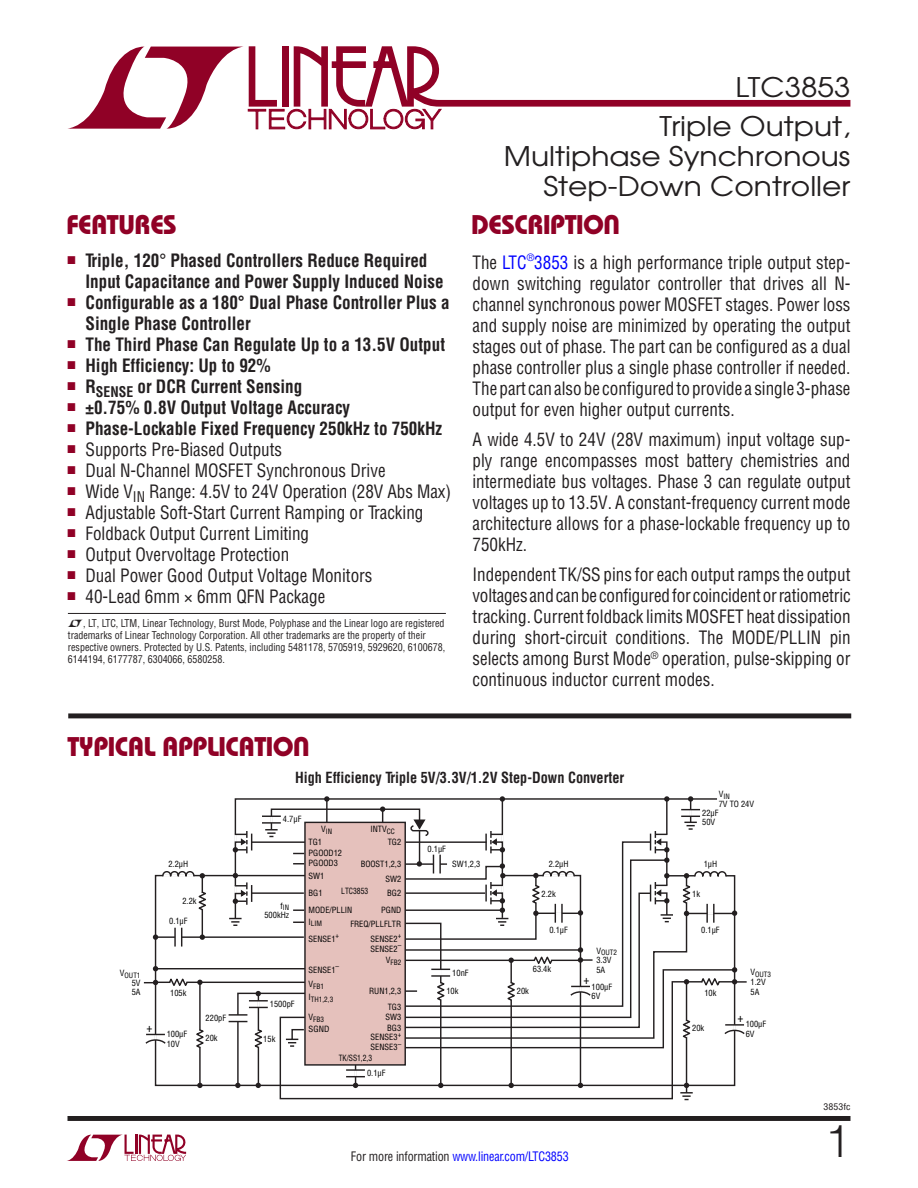
<style>
.page{position:relative;width:918px;height:1188px;background:#fff}
.page>*{position:absolute;margin:0;border:0;box-sizing:border-box;transform-origin:0 0}
.t1{font:300 45px "Helvetica";color:#231f20}
.t2{font:27px/30px "Avant Garde";color:#231f20;text-align:right;scale:1.1 1}
.t3{font:27px "Linear Bauhaus";letter-spacing:-.02em;color:#900126}
.t4{font:18px/21px "Linear Helv Cond";color:#231f20;text-align:justify;scale:.95 1}
.t5{font:700 18px/21px "Linear Helv Cond";color:#231f20;scale:.95 1}
.t6{font:700 15px "Linear Helv Cond";color:#231f20;scale:.95 1}
.t7{font:12.75px "Linear Helv Cond";letter-spacing:-.015em;color:#00f;scale:.95 1}
.t8{font:12px "Linear Helv Cond";color:#000}
.t9{font:10.5px/12px "Linear Helv Cond";color:#231f20;scale:.95 1}
.t10{font:9px "Linear Helv Cond";color:#231f20;scale:1.1 1}
.t11{font:8.4px/9.6px "Linear Helv Cond";color:#000}
.t12{font:8.4px "Linear Helv Cond";color:#000;scale:.9 1}
.t13{font:8.4px "Linear Helv Cond";color:#000;scale:.91 1}
.t14{font:8.4px "Linear Helv Cond";color:#000;scale:1.04 1}
.t15{font:7.2px "Linear Helv Cond";color:#000}
.s1{font-weight:400}
.s2{color:#00f}
.s3{color:#231f20}
</style>
<div class="page">
<svg style="left:67px;top:1135px;width:119px;height:26px"></svg>
<div style="left:68px;top:1116px;width:782px;height:5px;background:#231f20"></div>
<svg style="left:68px;top:46px;width:782px;height:84px"></svg>
<div style="left:68px;top:713px;width:783px;height:5px;background:#231f20"></div>
<hr style="left:68px;top:613px;width:378px;height:1px;background:#231f20">
<svg style="left:154px;top:874px;width:75px;height:213px"></svg>
<hr style="left:156px;top:936px;width:148px;height:2px;background:#231f20">
<hr style="left:202px;top:876px;width:1px;height:61px;background:#231f20">
<hr style="left:157px;top:968px;width:148px;height:1px;background:#231f20">
<hr style="left:157px;top:982px;width:148px;height:1px;background:#231f20">
<hr style="left:199px;top:982px;width:2px;height:103px;background:#231f20">
<svg style="left:193px;top:1028px;width:13px;height:21px"></svg>
<svg style="left:196px;top:890px;width:13px;height:22px"></svg>
<svg style="left:200px;top:934px;width:5px;height:6px"></svg>
<svg style="left:153px;top:934px;width:5px;height:6px"></svg>
<svg style="left:153px;top:966px;width:5px;height:5px"></svg>
<svg style="left:144px;top:980px;width:14px;height:5px"></svg>
<svg style="left:197px;top:980px;width:6px;height:5px"></svg>
<svg style="left:197px;top:1083px;width:6px;height:5px"></svg>
<svg style="left:174px;top:928px;width:8px;height:19px"></svg>
<svg style="left:145px;top:1034px;width:22px;height:11px"></svg>
<svg style="left:168px;top:976px;width:21px;height:13px"></svg>
<svg style="left:161px;top:871px;width:44px;height:7px"></svg>
<svg style="left:229px;top:796px;width:518px;height:304px"></svg>
<h2 class="t2" style="left:736px;top:72px;width:106px">LTC3853</h2>
<h2 class="t2" style="left:504px;top:111px;width:317px">Triple Output,<br>Multiphase Synchronous<br>Step-Down Controller</h2>
<h2 class="t3" style="left:67px;top:208px;width:112px">FEATURES</h2>
<h2 class="t3" style="left:471px;top:208px;width:151px">DESCRIPTION</h2>
<p class="t5" style="left:85px;top:250px;width:379px;text-indent:-18px"><sup>■</sup> Triple, 120<span class="s1">°</span> Phased Controllers Reduce Required<br>Input Capacitance and Power Supply Induced Noise</p>
<p class="t5" style="left:85px;top:292px;width:385px;text-indent:-18px"><sup>■</sup> Configurable as a 180° Dual Phase Controller Plus a<br>Single Phase Controller</p>
<p class="t5" style="left:68px;top:334px;width:399px"><sup>■</sup> The Third Phase Can Regulate Up to a 13.5V Output</p>
<p class="t5" style="left:68px;top:355px;width:215px"><sup>■</sup> High Efficiency: Up to 92%</p>
<p class="t5" style="left:68px;top:376px;width:249px"><sup>■</sup> R<sub>SENSE</sub> or DCR Current Sensing</p>
<p class="t5" style="left:68px;top:397px;width:299px"><sup>■</sup> ±0.75% 0.8V Output Voltage Accuracy</p>
<p class="t5" style="left:68px;top:418px;width:396px"><sup>■</sup> Phase-Lockable Fixed Frequency 250kHz to 750kHz</p>
<p class="t4" style="left:67px;top:439px;width:227px"><sup>■</sup> Supports Pre-Biased Outputs</p>
<p class="t4" style="left:67px;top:460px;width:336px"><sup>■</sup> Dual N-Channel MOSFET Synchronous Drive</p>
<p class="t4" style="left:67px;top:481px;width:405px"><sup>■</sup> Wide V<sub>IN</sub> Range: 4.5V to 24V Operation (28V Abs Max)</p>
<p class="t4" style="left:67px;top:502px;width:376px"><sup>■</sup> Adjustable Soft-Start Current Ramping or Tracking</p>
<p class="t4" style="left:67px;top:523px;width:256px"><sup>■</sup> Foldback Output Current Limiting</p>
<p class="t4" style="left:67px;top:544px;width:235px"><sup>■</sup> Output Overvoltage Protection</p>
<p class="t4" style="left:67px;top:565px;width:323px"><sup>■</sup> Dual Power Good Output Voltage Monitors</p>
<p class="t4" style="left:67px;top:586px;width:273px"><sup>■</sup> 40-Lead 6mm × 6mm QFN Package</p>
<p class="t9" style="left:68px;top:617px;width:399px;text-indent:15px">, LT, LTC, LTM, Linear Technology, Burst Mode, Polyphase and the Linear logo are registered trademarks of Linear Technology Corporation. All other trademarks are the property of their respective owners. Protected by U.S. Patents, including 5481178, 5705919, 5929620, 6100678, 6144194, 6177787, 6304066, 6580258.</p>
<h2 class="t3" style="left:68px;top:730px;width:244px">TYPICAL APPLICATION</h2>
<p class="t4" style="left:472px;top:251px;width:400px">The <span class="s2">LTC</span><sup>®</sup><span class="s2">3853</span> is a high performance triple output step&shy;down switching regulator controller that drives all N&shy;channel synchronous power MOSFET stages. Power loss and supply noise are minimized by operating the output stages out of phase. The part can be configured as a dual phase controller plus a single phase controller if needed.<br>The part can also be configured to provide a single 3-phase output for even higher output currents.</p>
<p class="t4" style="left:472px;top:428px;width:399px">A wide 4.5V to 24V (28V maximum) input voltage sup&shy;ply range encompasses most battery chemistries and intermediate bus voltages. Phase 3 can regulate output voltages up to 13.5V. A constant-frequency current mode architecture allows for a phase-lockable frequency up to 750kHz.</p>
<p class="t4" style="left:472px;top:563px;width:400px">Independent TK/SS pins for each output ramps the output voltagesandcanbeconfiguredforcoincidentorratiometric tracking. Current foldback limitsMOSFET heat dissipation during short-circuit conditions. The MODE/PLLIN pin selects among Burst Mode<sup>®</sup> operation, pulse-skipping or continuous inductor current modes.</p>
<p class="t15" style="left:120px;top:971px;width:22px"><sup>V</sup>OUT1</p>
<p class="t11" style="left:132px;top:978px;width:10px">5V<br>5A</p>
<p class="t8" style="left:147px;top:1020px;width:7px">+</p>
<p class="t6" style="left:295px;top:769px;width:348px">High Efficiency Triple 5V/3.3V/1.2V Step-Down Converter</p>
<p class="t11" style="left:283px;top:814px;width:20px">4.7µF</p>
<p class="t15" style="left:321px;top:827px;width:13px"><sup>V</sup>IN</p>
<p class="t11" style="left:370px;top:824px;width:26px">INTV<sub>CC</sub></p>
<p class="t15" style="left:719px;top:792px;width:13px"><sup>V</sup>IN</p>
<p class="t11" style="left:719px;top:799px;width:37px">7V TO 24V</p>
<p class="t11" style="left:702px;top:808px;width:18px">22µF<br>50V</p>
<p class="t11" style="left:309px;top:837px;width:15px">TG1</p>
<p class="t11" style="left:388px;top:837px;width:15px">TG2</p>
<p class="t11" style="left:361px;top:859px;width:42px">BOOST1,2,3</p>
<p class="t11" style="left:309px;top:871px;width:17px">SW1</p>
<p class="t11" style="left:385px;top:874px;width:17px">SW2</p>
<p class="t11" style="left:309px;top:888px;width:16px">BG1</p>
<p class="t11" style="left:387px;top:888px;width:16px">BG2</p>
<p class="t11" style="left:309px;top:934px;width:32px">SENSE1<sup>+</sup></p>
<p class="t11" style="left:371px;top:934px;width:32px">SENSE2<sup>+</sup></p>
<p class="t11" style="left:309px;top:965px;width:32px">SENSE1<sup>–</sup></p>
<p class="t11" style="left:428px;top:844px;width:20px">0.1µF</p>
<p class="t11" style="left:309px;top:848px;width:35px">PGOOD12</p>
<p class="t11" style="left:309px;top:859px;width:31px">PGOOD3</p>
<p class="t11" style="left:168px;top:859px;width:21px">2.2µH</p>
<p class="t11" style="left:549px;top:859px;width:21px">2.2µH</p>
<p class="t11" style="left:704px;top:860px;width:15px">1µH</p>
<p class="t11" style="left:452px;top:859px;width:30px">SW1,2,3</p>
<p class="t13" style="left:341px;top:886px;width:31px">LTC3853</p>
<p class="t11" style="left:309px;top:905px;width:45px">MODE/PLLIN</p>
<p class="t11" style="left:542px;top:890px;width:16px">2.2k</p>
<p class="t11" style="left:692px;top:889px;width:9px">1k</p>
<p class="t11" style="left:182px;top:896px;width:16px">2.2k</p>
<p class="t15" style="left:280px;top:903px;width:10px"><sup>f</sup>IN</p>
<p class="t11" style="left:264px;top:910px;width:26px">500kHz</p>
<p class="t11" style="left:381px;top:905px;width:22px">PGND</p>
<p class="t11" style="left:169px;top:916px;width:20px">0.1µF</p>
<p class="t15" style="left:309px;top:919px;width:15px"><sup>I</sup>LIM</p>
<p class="t11" style="left:350px;top:920px;width:52px">FREQ/PLLFLTR</p>
<p class="t11" style="left:549px;top:925px;width:20px">0.1µF</p>
<p class="t11" style="left:701px;top:925px;width:20px">0.1µF</p>
<p class="t11" style="left:371px;top:944px;width:32px">SENSE2<sup>–</sup></p>
<p class="t15" style="left:596px;top:948px;width:22px"><sup>V</sup>OUT2</p>
<p class="t11" style="left:596px;top:955px;width:17px">3.3V<br>5A</p>
<p class="t15" style="left:386px;top:958px;width:17px"><sup>V</sup>FB2</p>
<p class="t11" style="left:533px;top:964px;width:20px">63.4k</p>
<p class="t11" style="left:452px;top:968px;width:18px">10nF</p>
<p class="t15" style="left:309px;top:982px;width:17px"><sup>V</sup>FB1</p>
<p class="t11" style="left:592px;top:982px;width:22px">100µF<br>6V</p>
<p class="t11" style="left:369px;top:986px;width:34px">RUN1,2,3</p>
<p class="t11" style="left:517px;top:987px;width:14px">20k</p>
<p class="t11" style="left:446px;top:987px;width:14px">10k</p>
<p class="t11" style="left:170px;top:988px;width:18px">105k</p>
<p class="t11" style="left:704px;top:988px;width:14px">10k</p>
<p class="t15" style="left:309px;top:995px;width:26px"><sup>I</sup>TH1,2,3</p>
<p class="t11" style="left:270px;top:999px;width:26px">1500pF</p>
<p class="t11" style="left:388px;top:1002px;width:15px">TG3</p>
<p class="t11" style="left:387px;top:1023px;width:16px">BG3</p>
<p class="t15" style="left:309px;top:1015px;width:17px"><sup>V</sup>FB3</p>
<p class="t11" style="left:385px;top:1013px;width:17px">SW3</p>
<p class="t11" style="left:206px;top:1013px;width:22px">220pF</p>
<p class="t11" style="left:692px;top:1023px;width:14px">20k</p>
<p class="t14" style="left:309px;top:1024px;width:22px">SGND</p>
<p class="t11" style="left:167px;top:1029px;width:22px">100µF<br>10V</p>
<p class="t11" style="left:371px;top:1033px;width:32px">SENSE3<sup>+</sup></p>
<p class="t11" style="left:206px;top:1033px;width:14px">20k</p>
<p class="t11" style="left:263px;top:1034px;width:14px">15k</p>
<p class="t11" style="left:371px;top:1043px;width:32px">SENSE3<sup>–</sup></p>
<p class="t12" style="left:339px;top:1052px;width:39px">TK/SS1,2,3</p>
<p class="t11" style="left:367px;top:1068px;width:20px">0.1µF</p>
<p class="t15" style="left:751px;top:970px;width:22px"><sup>V</sup>OUT3</p>
<p class="t11" style="left:751px;top:977px;width:17px">1.2V<br>5A</p>
<p class="t11" style="left:746px;top:1019px;width:22px">100µF<br>6V</p>
<p class="t7" style="left:351px;top:1148px;width:231px"><span class="s3">For more information</span> www.linear.com/LTC3853</p>
<p class="t10" style="left:824px;top:1102px;width:26px">3853fc</p>
<h1 class="t1" style="left:825px;top:1113px;width:27px">1</h1>
</div>
